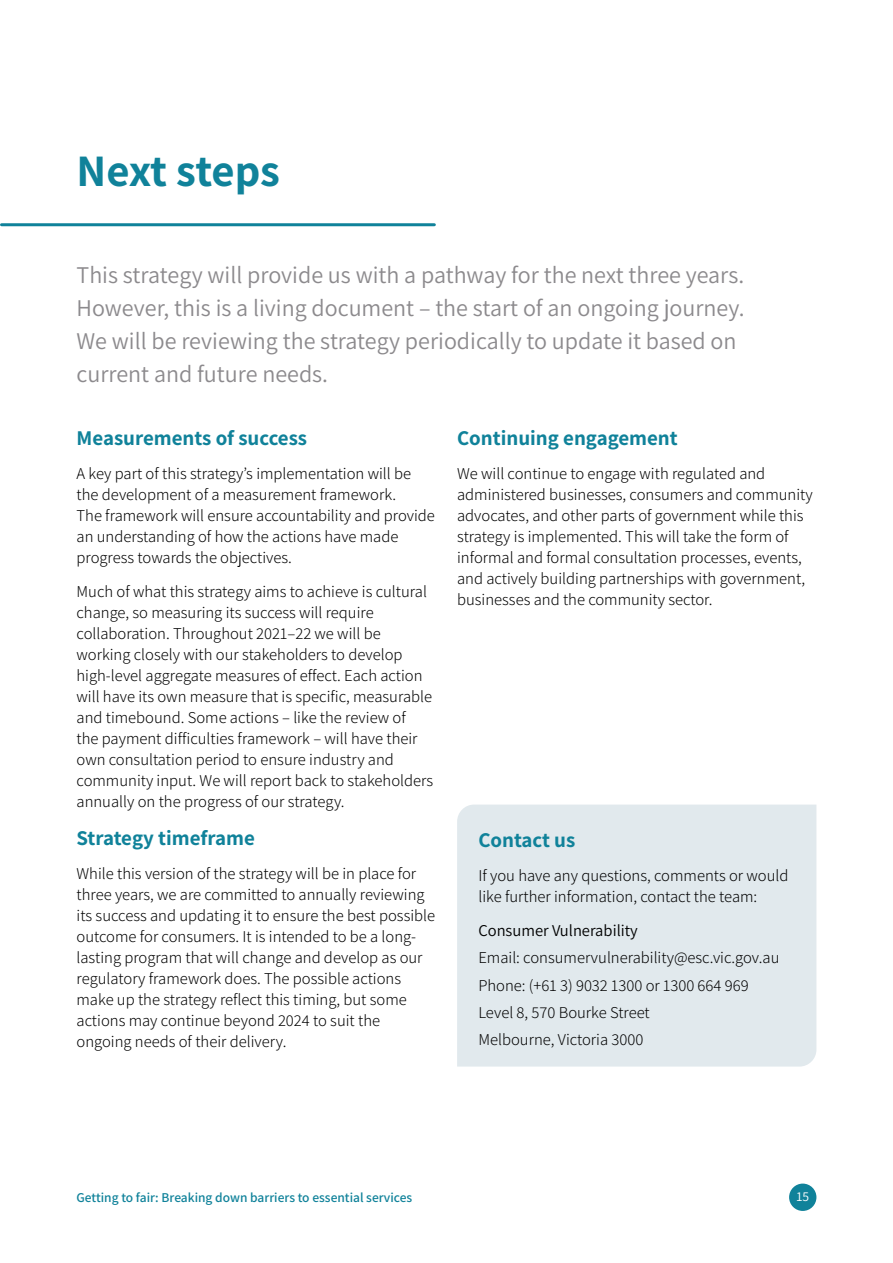
<style>
.page{position:relative;width:893px;height:1263px;background:#fff}
.page>*{position:absolute;margin:0;border:0;box-sizing:border-box;transform-origin:0 0}
.t1{font:700 45px "Assistant";letter-spacing:-.01em;color:#10829a}
.t2{font:200 24px/33px "Assistant";color:#8c8a8d}
.t3{font:700 21px "Assistant";color:#10829a}
.t4{font:300 16.5px/21px "Assistant";color:#000}
.t5{font:200 16.5px "Assistant";color:#000}
.t6{font:600 13.5px "Assistant";color:#10829a}
.t7{font:200 13.5px "Assistant";color:#fff}
</style>
<div class="page">
<div style="left:789px;top:1183px;width:27px;height:28px;background:#10829a;border-radius:50%"></div>
<hr style="left:2px;top:223px;width:432px;height:3px;background:#10829a">
<div style="left:457px;top:804px;width:359px;height:262px;background:#e1e9ed"></div>
<h1 class="t1" style="left:77px;top:140px;width:205px">Next steps</h1>
<h2 class="t2" style="left:77px;top:257px;width:670px">This strategy will provide us with a pathway for the next three years.<br>However, this is a living document – the start of an ongoing journey.<br>We will be reviewing the strategy periodically to update it based on current and future needs.</h2>
<p class="t3" style="left:77px;top:424px;width:232px">Measurements of success</p>
<p class="t4" style="left:77px;top:462px;width:360px">A key part of this strategy’s implementation will be the development of a measurement framework.<br>The framework will ensure accountability and provide an understanding of how the actions have made progress towards the objectives.</p>
<p class="t4" style="left:77px;top:580px;width:358px">Much of what this strategy aims to achieve is cultural change, so measuring its success will require collaboration. Throughout 2021–22 we will be working closely with our stakeholders to develop high-level aggregate measures of effect. Each action will have its own measure that is specific, measurable and timebound. Some actions – like the review of<br>the payment difficulties framework – will have their own consultation period to ensure industry and community input. We will report back to stakeholders annually on the progress of our strategy.</p>
<p class="t3" style="left:77px;top:823px;width:180px">Strategy timeframe</p>
<p class="t4" style="left:77px;top:862px;width:360px">While this version of the strategy will be in place for three years, we are committed to annually reviewing its success and updating it to ensure the best possible outcome for consumers. It is intended to be a long&shy;lasting program that will change and develop as our regulatory framework does. The possible actions make up the strategy reflect this timing, but some actions may continue beyond 2024 to suit the ongoing needs of their delivery.</p>
<p class="t3" style="left:457px;top:424px;width:222px">Continuing engagement</p>
<p class="t4" style="left:457px;top:462px;width:357px">We will continue to engage with regulated and administered businesses, consumers and community advocates, and other parts of government while this strategy is implemented. This will take the form of informal and formal consultation processes, events, and actively building partnerships with government, businesses and the community sector.</p>
<p class="t3" style="left:478px;top:826px;width:98px">Contact us</p>
<p class="t4" style="left:478px;top:864px;width:312px">If you have any questions, comments or would like further information, contact the team:</p>
<p class="t5" style="left:478px;top:919px;width:161px">Consumer Vulnerability</p>
<p class="t4" style="left:478px;top:943px;width:303px;line-height:27.3px">Email: consumervulnerability@esc.vic.gov.au Phone: (+61 3) 9032 1300 or 1300 664 969<br>Level 8, 570 Bourke Street<br>Melbourne, Victoria 3000</p>
<p class="t6" style="left:77px;top:1188px;width:337px">Getting to fair: Breaking down barriers to essential services</p>
<p class="t7" style="left:796px;top:1188px;width:14px">15</p>
</div>
